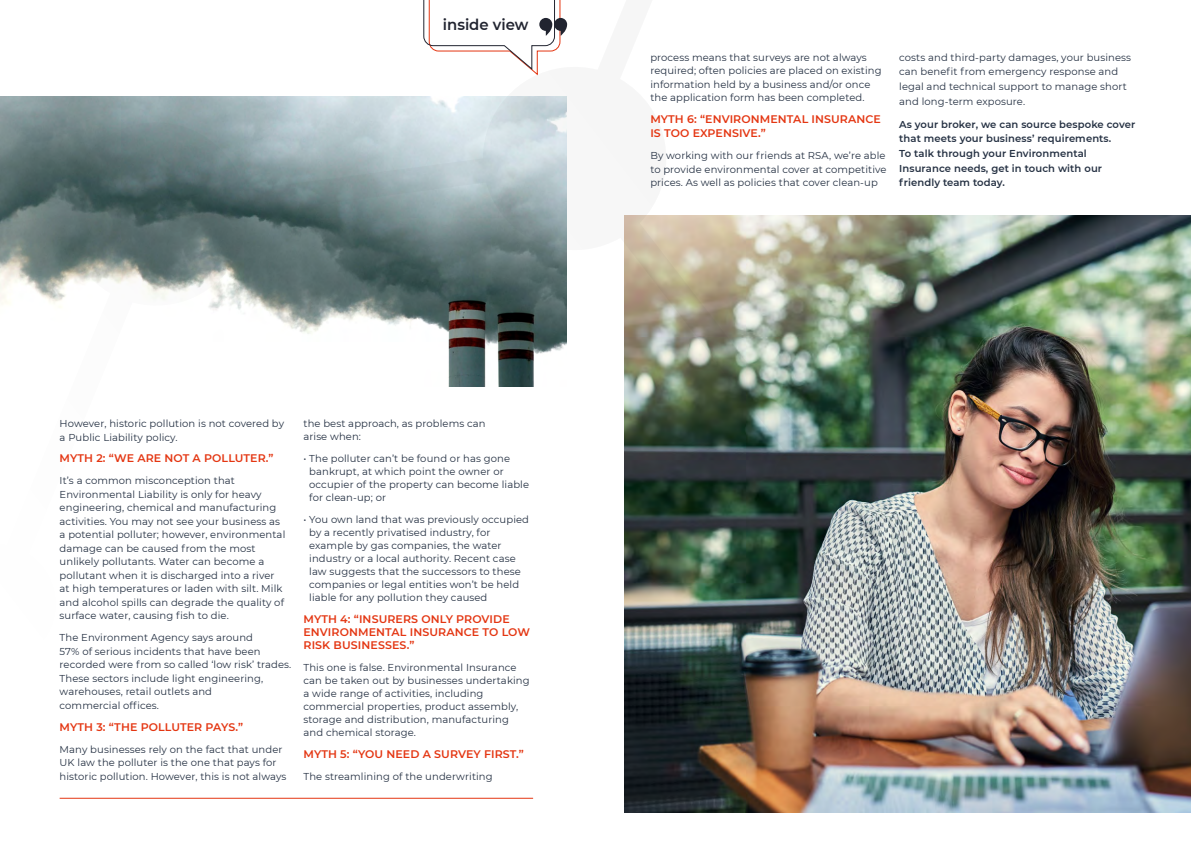
<style>
.page{position:relative;width:1191px;height:842px;background:#fff}
.page>*{position:absolute;margin:0;border:0;box-sizing:border-box;transform-origin:0 0}
.t1{font:600 15.1px "Montserrat";color:#212430}
.t2{font:600 11px/13.1px "Montserrat";letter-spacing:.01em;color:#e43612}
.t3{font:10px/13.5px "Montserrat";letter-spacing:.01em;color:#253143}
.t4{font:600 10px/14.6px "Montserrat";letter-spacing:.01em;color:#253143}
</style>
<div class="page">
<img style="left:624px;top:215px;width:567px;height:598px">
<img style="left:0;top:23px;width:901px;height:651px">
<hr style="left:60px;top:798px;width:473px;height:1px;background:#e43612">
<svg style="left:406px;top:0;width:161px;height:75px"></svg>
<h1 class="t1" style="left:443px;top:14px;width:87px">inside view</h1>
<p class="t3" style="left:60px;top:416px;width:226px">However, historic pollution is not covered by a Public Liability policy.</p>
<p class="t2" style="left:60px;top:451px;width:215px">MYTH 2: “WE ARE NOT A POLLUTER.”</p>
<p class="t3" style="left:60px;top:474px;width:227px">It’s a common misconception that Environmental Liability is only for heavy engineering, chemical and manufacturing activities. You may not see your business as a potential polluter; however, environmental damage can be caused from the most unlikely pollutants. Water can become a pollutant when it is discharged into a river at high temperatures or laden with silt. Milk and alcohol spills can degrade the quality of surface water, causing fish to die.</p>
<p class="t3" style="left:60px;top:631px;width:233px">The Environment Agency says around<br>57% of serious incidents that have been recorded were from so called ‘low risk’ trades.<br>These sectors include light engineering, warehouses, retail outlets and<br>commercial offices.</p>
<p class="t2" style="left:60px;top:720px;width:185px">MYTH 3: “THE POLLUTER PAYS.”</p>
<p class="t3" style="left:60px;top:742px;width:228px">Many businesses rely on the fact that under<br>UK law the polluter is the one that pays for historic pollution. However, this is not always</p>
<p class="t3" style="left:303px;top:417px;width:184px;line-height:13.1px">the best approach, as problems can arise when:</p>
<p class="t3" style="left:309px;top:451px;width:221px;line-height:13.1px;text-indent:-6px">• The polluter can’t be found or has gone bankrupt, at which point the owner or occupier of the property can become liable for clean-up; or</p>
<p class="t3" style="left:309px;top:512px;width:221px;line-height:13.1px;text-indent:-6px">• You own land that was previously occupied by a recently privatised industry, for example by gas companies, the water industry or a local authority. Recent case law suggests that the successors to these companies or legal entities won’t be held liable for any pollution they caused</p>
<p class="t2" style="left:303px;top:612px;width:228px">MYTH 4: “INSURERS ONLY PROVIDE<br>ENVIRONMENTAL INSURANCE TO LOW<br>RISK BUSINESSES.”</p>
<p class="t3" style="left:303px;top:660px;width:227px;line-height:13.1px">This one is false. Environmental Insurance can be taken out by businesses undertaking a wide range of activities, including commercial properties, product assembly, storage and distribution, manufacturing and chemical storage.</p>
<p class="t2" style="left:303px;top:747px;width:222px">MYTH 5: “YOU NEED A SURVEY FIRST.”</p>
<p class="t3" style="left:303px;top:769px;width:191px">The streamlining of the underwriting</p>
<p class="t3" style="left:650px;top:50px;width:233px">process means that surveys are not always required; often policies are placed on existing information held by a business and/or once the application form has been completed.</p>
<p class="t2" style="left:650px;top:112px;width:232px;line-height:13.6px">MYTH 6: “ENVIRONMENTAL INSURANCE<br>IS TOO EXPENSIVE.”</p>
<p class="t3" style="left:650px;top:148px;width:238px;text-align:justify">By working with our friends at RSA, we’re able to provide environmental cover at competitive prices. As well as policies that cover clean-up</p>
<p class="t3" style="left:899px;top:50px;width:233px;line-height:14.6px">costs and third-party damages, your business can benefit from emergency response and legal and technical support to manage short and long-term exposure.</p>
<p class="t4" style="left:899px;top:116px;width:237px">As your broker, we can source bespoke cover that meets your business’ requirements.<br>To talk through your Environmental Insurance needs, get in touch with our friendly team today.</p>
</div>
